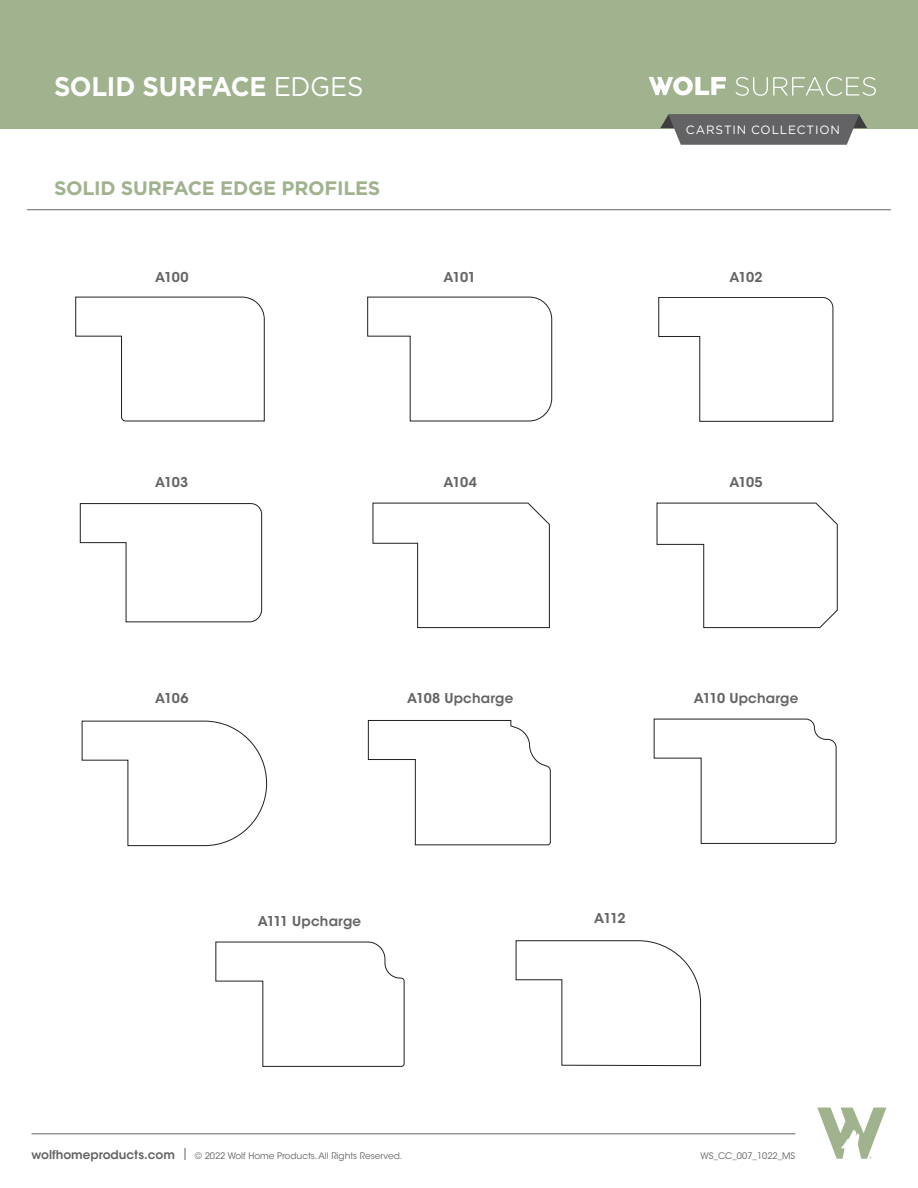
<style>
.page{position:relative;width:918px;height:1188px;background:#fff}
.page>*{position:absolute;margin:0;border:0;box-sizing:border-box;transform-origin:0 0}
.t1{font:700 27px "Gotham";letter-spacing:-.01em;color:#fff;scale:.95 1}
.Headline__On_Color{font:700 19.5px "Gotham";letter-spacing:-.01em;color:#a0b28e}
.Color_Caption{font:600 13.5px "ITC Avant Garde Std";letter-spacing:.01em;color:#636366}
.t2{font:12px "Gotham";letter-spacing:.07em;color:#fff}
.t3{font:9px "ITC Avant Garde Std";color:#636366}
.s1{font-weight:400}
.s2{font-weight:600;font-size:12px}
</style>
<div class="page">
<hr style="left:27px;top:209px;width:864px;height:1px;background:#636366">
<div style="left:0;top:0;width:918px;height:128px;background:#a0b28e"></div>
<svg style="left:660px;top:114px;width:207px;height:31px;background:#717273"></svg>
<svg style="left:649px;top:77px;width:77px;height:18px"></svg>
<svg style="left:735px;top:77px;width:141px;height:19px"></svg>
<svg style="left:75px;top:297px;width:190px;height:125px"></svg>
<svg style="left:367px;top:297px;width:186px;height:125px"></svg>
<svg style="left:658px;top:297px;width:176px;height:125px"></svg>
<svg style="left:79px;top:503px;width:184px;height:120px"></svg>
<svg style="left:653px;top:718px;width:184px;height:126px"></svg>
<svg style="left:367px;top:720px;width:184px;height:126px"></svg>
<svg style="left:81px;top:720px;width:187px;height:127px"></svg>
<svg style="left:215px;top:941px;width:190px;height:126px"></svg>
<svg style="left:515px;top:940px;width:187px;height:127px"></svg>
<svg style="left:656px;top:502px;width:182px;height:127px"></svg>
<svg style="left:372px;top:502px;width:178px;height:127px"></svg>
<hr style="left:32px;top:1134px;width:763px;height:1px;background:#636366">
<svg style="left:817px;top:1108px;width:69px;height:51px"></svg>
<p class="t1" style="left:54px;top:68px;width:327px">SOLID SURFACE <span class="s1">EDGES</span></p>
<p class="Headline__On_Color" style="left:54px;top:176px;width:328px">SOLID SURFACE EDGE PROFILES</p>
<p class="Color_Caption" style="left:155px;top:268px;width:35px">A100</p>
<p class="Color_Caption" style="left:444px;top:268px;width:34px">A101</p>
<p class="Color_Caption" style="left:155px;top:473px;width:35px">A103</p>
<p class="Color_Caption" style="left:444px;top:473px;width:35px">A104</p>
<p class="Color_Caption" style="left:155px;top:689px;width:35px">A106</p>
<p class="Color_Caption" style="left:407px;top:689px;width:108px">A108 Upcharge</p>
<p class="t2" style="left:686px;top:122px;width:155px">CARSTIN COLLECTION</p>
<p class="Color_Caption" style="left:729px;top:268px;width:35px">A102</p>
<p class="Color_Caption" style="left:729px;top:473px;width:35px">A105</p>
<p class="Color_Caption" style="left:694px;top:689px;width:106px">A110 Upcharge</p>
<p class="Color_Caption" style="left:258px;top:912px;width:105px">A111 Upcharge</p>
<p class="Color_Caption" style="left:594px;top:909px;width:33px">A112</p>
<p class="t3" style="left:32px;top:1150px;width:372px"><span class="s2">wolfhomeproducts.com</span> <sup>|</sup> © 2022 Wolf Home Products. All Rights Reserved.</p>
<p class="t3" style="left:700px;top:1150px;width:96px">WS_CC_007_1022_MS</p>
</div>
